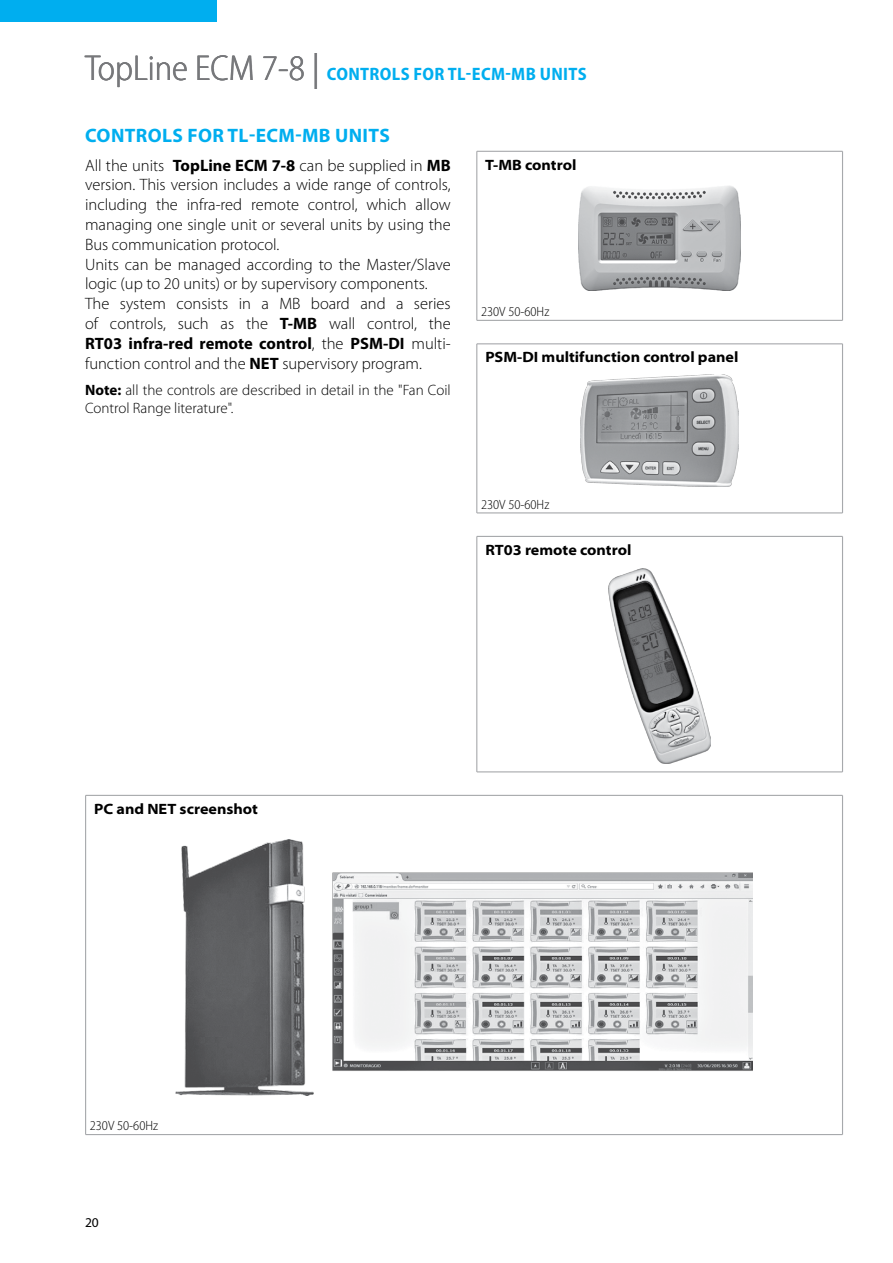
<style>
.page{position:relative;width:893px;height:1263px;background:#fff}
.page>*{position:absolute;margin:0;border:0;box-sizing:border-box;transform-origin:0 0}
.t1{font:700 19.5px "Myriad Pro";letter-spacing:.02em;color:#00aeef}
.t2{font:700 semi-condensed 18px "Myriad Pro";letter-spacing:.02em;color:#00aeef}
.t3{font:300 16.5px/19.8px "Myriad Pro";color:#000}
.t4{font:700 semi-expanded 15px "Myriad Pro";color:#000}
.t5{font:300 15px/18px "Myriad Pro";color:#000}
.t6{font:300 semi-condensed 13.5px "Myriad Pro";color:#000}
.t7{font:13.5px "Myriad Pro";color:#000}
.s1{font-weight:300;font-size:36px;color:#77787b}
.s2{font-weight:700}
</style>
<div class="page">
<div style="left:0;top:0;width:217px;height:21px;background:#00aeef"></div>
<img style="left:579px;top:186px;width:161px;height:104px">
<hr style="left:477px;top:151px;width:365px;height:1px;background:#a7a9ac">
<hr style="left:477px;top:320px;width:365px;height:1px;background:#a7a9ac">
<hr style="left:476px;top:151px;width:1px;height:169px;background:#a7a9ac">
<hr style="left:842px;top:151px;width:1px;height:169px;background:#a7a9ac">
<img style="left:580px;top:374px;width:159px;height:113px">
<hr style="left:477px;top:343px;width:365px;height:1px;background:#a7a9ac">
<hr style="left:477px;top:512px;width:365px;height:1px;background:#a7a9ac">
<hr style="left:476px;top:344px;width:1px;height:169px;background:#a7a9ac">
<hr style="left:842px;top:344px;width:1px;height:169px;background:#a7a9ac">
<img style="left:608px;top:568px;width:103px;height:195px">
<hr style="left:477px;top:536px;width:365px;height:1px;background:#a7a9ac">
<hr style="left:477px;top:771px;width:365px;height:1px;background:#a7a9ac">
<hr style="left:476px;top:536px;width:1px;height:236px;background:#a7a9ac">
<hr style="left:842px;top:536px;width:1px;height:236px;background:#a7a9ac">
<img style="left:175px;top:839px;width:578px;height:256px">
<hr style="left:86px;top:795px;width:756px;height:1px;background:#a7a9ac">
<hr style="left:86px;top:1134px;width:756px;height:1px;background:#a7a9ac">
<hr style="left:85px;top:795px;width:1px;height:339px;background:#a7a9ac">
<hr style="left:842px;top:795px;width:1px;height:339px;background:#a7a9ac">
<p class="t2" style="left:85px;top:62px;width:503px"><span class="s1">TopLine ECM 7-8 |</span> CONTROLS FOR TL-ECM-MB UNITS</p>
<p class="t1" style="left:85px;top:123px;width:306px">CONTROLS FOR TL-ECM-MB UNITS</p>
<p class="t3" style="left:85px;top:155px;width:367px">All the units <span class="s2">TopLine ECM 7-8</span> can be supplied in <span class="s2">MB </span>version. This version includes a wide range of controls, including the infra-red remote control, which allow managing one single unit or several units by using the Bus communication protocol.<br>Units can be managed according to the Master/Slave logic (up to 20 units) or by supervisory components.<br>The system consists in a MB board and a series of controls, such as the <span class="s2">T-MB</span> wall control, the <span class="s2">RT03 infra-red remote control</span>, the <span class="s2">PSM-DI</span> multi&shy;function control and the <span class="s2">NET</span> supervisory program.</p>
<p class="t5" style="left:85px;top:381px;width:367px"><span class="s2">Note:</span> all the controls are described in detail in the "Fan Coil<br>Control Range literature".</p>
<p class="t4" style="left:485px;top:155px;width:93px">T-MB control</p>
<p class="t6" style="left:481px;top:304px;width:70px">230V 50-60Hz</p>
<p class="t4" style="left:485px;top:347px;width:255px">PSM-DI multifunction control panel</p>
<p class="t6" style="left:481px;top:496px;width:70px">230V 50-60Hz</p>
<p class="t4" style="left:485px;top:540px;width:148px">RT03 remote control</p>
<p class="t4" style="left:94px;top:799px;width:165px">PC and NET screenshot</p>
<p class="t6" style="left:90px;top:1118px;width:70px">230V 50-60Hz</p>
<p class="t7" style="left:85px;top:1214px;width:15px">20</p>
</div>
